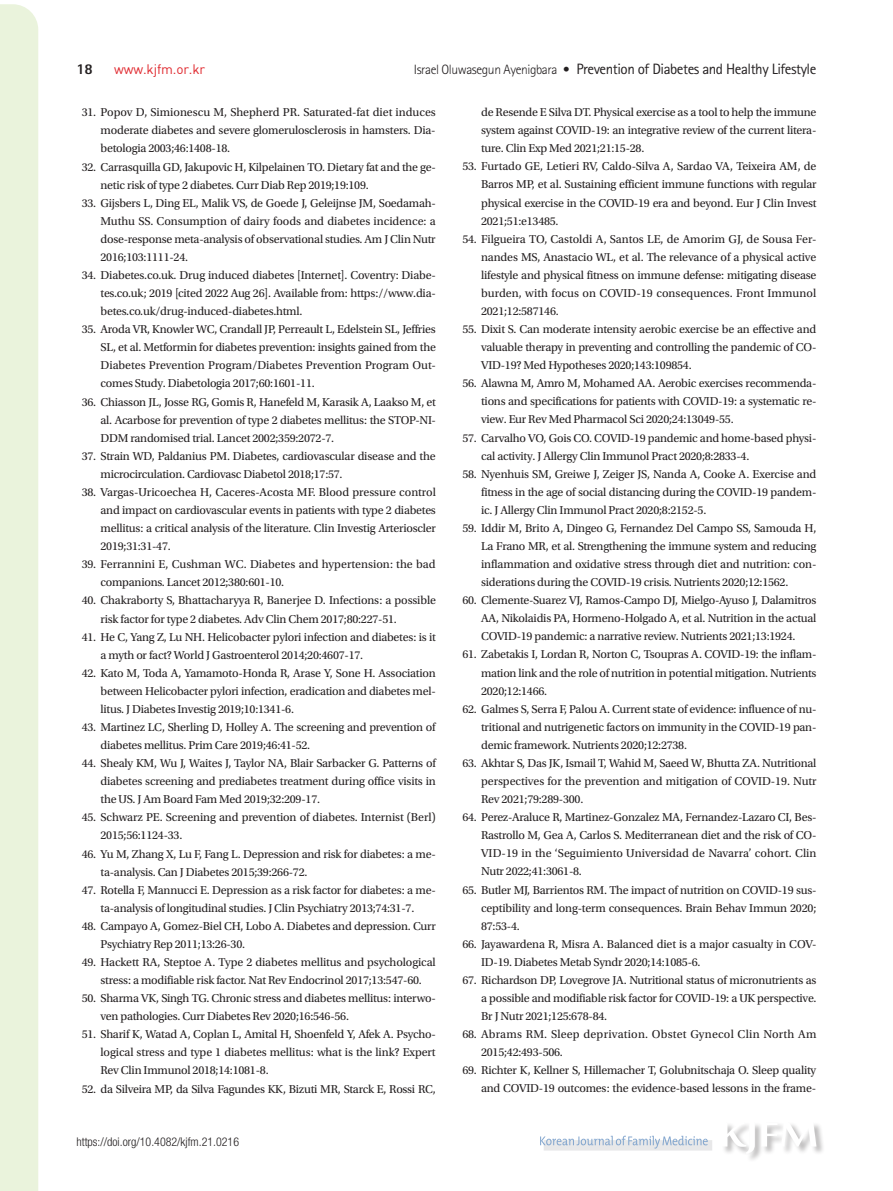
<style>
.page{position:relative;width:893px;height:1191px;background:#fff}
.page>*{position:absolute;margin:0;border:0;box-sizing:border-box;transform-origin:0 0}
.t1{font:15px "Rotis Sans Serif Std";letter-spacing:-.03em;color:#231f20}
.t2{font:800 15px "Rotis Sans Serif Std";color:#231f20}
.t3{font:13.5px "Dinreg";letter-spacing:-.01em;color:#e02a30}
.t4{font:12px/18px "Utopia Std";letter-spacing:-.02em;color:#231f20;text-align:justify}
.t5{font:12px/18px "Utopia Std";color:#231f20}
.t6{font:12px/18px "Utopia Std";letter-spacing:.015em;color:#231f20}
.t7{font:300 condensed 12px "Helvetica Neue LT Std";color:#231f20}
.s1{font-weight:300;font-size:13.5px}
</style>
<div class="page">
<div style="left:0;top:4px;width:38px;height:1187px;background:#eaf3dc"></div>
<div style="left:721px;top:1122px;width:104px;height:40px;background:#231f20;opacity:.3"></div>
<svg style="left:722px;top:1122px;width:94px;height:32px"></svg>
<div style="left:544px;top:1140px;width:168px;height:10px;background:#e8e8e9"></div>
<svg style="left:540px;top:1135px;width:168px;height:13px"></svg>
<p class="t2" style="left:77px;top:60px;width:18px">18</p>
<p class="t3" style="left:114px;top:61px;width:93px">www.kjfm.or.kr</p>
<p class="t1" style="left:414px;top:60px;width:404px"><span class="s1">Israel Oluwasegun Ayenigbara •</span> Prevention of Diabetes and Healthy Lifestyle</p>
<p class="t4" style="left:101px;top:104px;width:337px;text-indent:-19px">31. Popov D, Simionescu M, Shepherd PR. Saturated-fat diet induces moderate diabetes and severe glomerulosclerosis in hamsters. Dia&shy;betologia 2003;46:1408-18.</p>
<p class="t4" style="left:101px;top:158px;width:337px;text-indent:-19px">32. Carrasquilla GD, Jakupovic H, Kilpelainen TO. Dietary fat and the ge&shy;netic risk of type 2 diabetes. Curr Diab Rep 2019;19:109.</p>
<p class="t4" style="left:101px;top:194px;width:337px;text-indent:-19px">33. Gijsbers L, Ding EL, Malik VS, de Goede J, Geleijnse JM, Soedamah-Muthu SS. Consumption of dairy foods and diabetes incidence: a dose-response meta-analysis of observational studies. Am J Clin Nutr 2016;103:1111-24.</p>
<p class="t4" style="left:101px;top:266px;width:337px;text-indent:-19px">34. Diabetes.co.uk. Drug induced diabetes [Internet]. Coventry: Diabe&shy;tes.co.uk; 2019 [cited 2022 Aug 26]. Available from: https://www.dia&shy;betes.co.uk/drug-induced-diabetes.html.</p>
<p class="t4" style="left:101px;top:320px;width:337px;text-indent:-19px">35. Aroda VR, Knowler WC, Crandall JP, Perreault L, Edelstein SL, Jeffries SL, et al. Metformin for diabetes prevention: insights gained from the Diabetes Prevention Program/Diabetes Prevention Program Out&shy;comes Study. Diabetologia 2017;60:1601-11.</p>
<p class="t4" style="left:101px;top:393px;width:337px;text-indent:-19px">36. Chiasson JL, Josse RG, Gomis R, Hanefeld M, Karasik A, Laakso M, et al. Acarbose for prevention of type 2 diabetes mellitus: the STOP-NI-DDM randomised trial. Lancet 2002;359:2072-7.</p>
<p class="t4" style="left:101px;top:447px;width:337px;text-indent:-19px">37. Strain WD, Paldanius PM. Diabetes, cardiovascular disease and the microcirculation. Cardiovasc Diabetol 2018;17:57.</p>
<p class="t4" style="left:101px;top:483px;width:337px;text-indent:-19px">38. Vargas-Uricoechea H, Caceres-Acosta MF. Blood pressure control and impact on cardiovascular events in patients with type 2 diabetes mellitus: a critical analysis of the literature. Clin Investig Arterioscler 2019;31:31-47.</p>
<p class="t5" style="left:101px;top:555px;width:337px;text-indent:-19px">39. Ferrannini E, Cushman WC. Diabetes and hypertension: the bad companions. Lancet 2012;380:601-10.</p>
<p class="t4" style="left:101px;top:592px;width:337px;text-indent:-19px">40. Chakraborty S, Bhattacharyya R, Banerjee D. Infections: a possible risk factor for type 2 diabetes. Adv Clin Chem 2017;80:227-51.</p>
<p class="t4" style="left:101px;top:628px;width:337px;text-indent:-19px">41. He C, Yang Z, Lu NH. Helicobacter pylori infection and diabetes: is it a myth or fact? World J Gastroenterol 2014;20:4607-17.</p>
<p class="t4" style="left:101px;top:664px;width:337px;text-indent:-19px">42. Kato M, Toda A, Yamamoto-Honda R, Arase Y, Sone H. Association between Helicobacter pylori infection, eradication and diabetes mel&shy;litus. J Diabetes Investig 2019;10:1341-6.</p>
<p class="t4" style="left:101px;top:718px;width:337px;text-indent:-19px">43. Martinez LC, Sherling D, Holley A. The screening and prevention of diabetes mellitus. Prim Care 2019;46:41-52.</p>
<p class="t4" style="left:101px;top:754px;width:337px;text-indent:-19px">44. Shealy KM, Wu J, Waites J, Taylor NA, Blair Sarbacker G. Patterns of diabetes screening and prediabetes treatment during office visits in the US. J Am Board Fam Med 2019;32:209-17.</p>
<p class="t4" style="left:101px;top:808px;width:337px;text-indent:-19px">45. Schwarz PE. Screening and prevention of diabetes. Internist (Berl)<br>2015;56:1124-33.</p>
<p class="t4" style="left:101px;top:845px;width:337px;text-indent:-19px">46. Yu M, Zhang X, Lu F, Fang L. Depression and risk for diabetes: a me&shy;ta-analysis. Can J Diabetes 2015;39:266-72.</p>
<p class="t4" style="left:82px;top:881px;width:356px;text-align:center">47. Rotella F, Mannucci E. Depression as a risk factor for diabetes: a me&shy;ta-analysis of longitudinal studies. J Clin Psychiatry 2013;74:31-7.</p>
<p class="t4" style="left:101px;top:917px;width:337px;text-indent:-19px">48. Campayo A, Gomez-Biel CH, Lobo A. Diabetes and depression. Curr<br>Psychiatry Rep 2011;13:26-30.</p>
<p class="t4" style="left:82px;top:953px;width:356px;text-align:center">49. Hackett RA, Steptoe A. Type 2 diabetes mellitus and psychological stress: a modifiable risk factor. Nat Rev Endocrinol 2017;13:547-60.</p>
<p class="t4" style="left:101px;top:989px;width:337px;text-indent:-19px">50. Sharma VK, Singh TG. Chronic stress and diabetes mellitus: interwo&shy;ven pathologies. Curr Diabetes Rev 2020;16:546-56.</p>
<p class="t4" style="left:101px;top:1025px;width:337px;text-indent:-19px">51. Sharif K, Watad A, Coplan L, Amital H, Shoenfeld Y, Afek A. Psycho&shy;logical stress and type 1 diabetes mellitus: what is the link? Expert Rev Clin Immunol 2018;14:1081-8.</p>
<p class="t4" style="left:82px;top:1079px;width:356px">52. da Silveira MP, da Silva Fagundes KK, Bizuti MR, Starck E, Rossi RC,</p>
<p class="t7" style="left:77px;top:1134px;width:164px">https://doi.org/10.4082/kjfm.21.0216</p>
<p class="t4" style="left:481px;top:103px;width:337px">de Resende E Silva DT. Physical exercise as a tool to help the immune system against COVID-19: an integrative review of the current litera&shy;ture. Clin Exp Med 2021;21:15-28.</p>
<p class="t4" style="left:481px;top:158px;width:337px;text-indent:-19px">53. Furtado GE, Letieri RV, Caldo-Silva A, Sardao VA, Teixeira AM, de Barros MP, et al. Sustaining efficient immune functions with regular physical exercise in the COVID-19 era and beyond. Eur J Clin Invest 2021;51:e13485.</p>
<p class="t4" style="left:481px;top:230px;width:337px;text-indent:-19px">54. Filgueira TO, Castoldi A, Santos LE, de Amorim GJ, de Sousa Fer&shy;nandes MS, Anastacio WL, et al. The relevance of a physical active lifestyle and physical fitness on immune defense: mitigating disease burden, with focus on COVID-19 consequences. Front Immunol 2021;12:587146.</p>
<p class="t4" style="left:481px;top:320px;width:337px;text-indent:-19px">55. Dixit S. Can moderate intensity aerobic exercise be an effective and valuable therapy in preventing and controlling the pandemic of CO-VID-19? Med Hypotheses 2020;143:109854.</p>
<p class="t4" style="left:481px;top:374px;width:337px;text-indent:-19px">56. Alawna M, Amro M, Mohamed AA. Aerobic exercises recommenda&shy;tions and specifications for patients with COVID-19: a systematic re&shy;view. Eur Rev Med Pharmacol Sci 2020;24:13049-55.</p>
<p class="t4" style="left:481px;top:429px;width:337px;text-indent:-19px">57. Carvalho VO, Gois CO. COVID-19 pandemic and home-based physi&shy;cal activity. J Allergy Clin Immunol Pract 2020;8:2833-4.</p>
<p class="t4" style="left:481px;top:465px;width:337px;text-indent:-19px">58. Nyenhuis SM, Greiwe J, Zeiger JS, Nanda A, Cooke A. Exercise and fitness in the age of social distancing during the COVID-19 pandem&shy;ic. J Allergy Clin Immunol Pract 2020;8:2152-5.</p>
<p class="t4" style="left:481px;top:519px;width:337px;text-indent:-19px">59. Iddir M, Brito A, Dingeo G, Fernandez Del Campo SS, Samouda H, La Frano MR, et al. Strengthening the immune system and reducing inflammation and oxidative stress through diet and nutrition: con&shy;siderations during the COVID-19 crisis. Nutrients 2020;12:1562.</p>
<p class="t4" style="left:481px;top:591px;width:337px;text-indent:-19px">60. Clemente-Suarez VJ, Ramos-Campo DJ, Mielgo-Ayuso J, Dalamitros AA, Nikolaidis PA, Hormeno-Holgado A, et al. Nutrition in the actual COVID-19 pandemic: a narrative review. Nutrients 2021;13:1924.</p>
<p class="t4" style="left:481px;top:646px;width:337px;text-indent:-19px">61. Zabetakis I, Lordan R, Norton C, Tsoupras A. COVID-19: the inflam&shy;mation link and the role of nutrition in potential mitigation. Nutrients 2020;12:1466.</p>
<p class="t4" style="left:481px;top:700px;width:337px;text-indent:-19px">62. Galmes S, Serra F, Palou A. Current state of evidence: influence of nu&shy;tritional and nutrigenetic factors on immunity in the COVID-19 pan&shy;demic framework. Nutrients 2020;12:2738.</p>
<p class="t4" style="left:481px;top:754px;width:337px;text-indent:-19px">63. Akhtar S, Das JK, Ismail T, Wahid M, Saeed W, Bhutta ZA. Nutritional perspectives for the prevention and mitigation of COVID-19. Nutr Rev 2021;79:289-300.</p>
<p class="t4" style="left:481px;top:808px;width:337px;text-indent:-19px">64. Perez-Araluce R, Martinez-Gonzalez MA, Fernandez-Lazaro CI, Bes-Rastrollo M, Gea A, Carlos S. Mediterranean diet and the risk of CO-VID-19 in the ‘Seguimiento Universidad de Navarra’ cohort. Clin Nutr 2022;41:3061-8.</p>
<p class="t4" style="left:481px;top:881px;width:337px;text-indent:-19px">65. Butler MJ, Barrientos RM. The impact of nutrition on COVID-19 sus&shy;ceptibility and long-term consequences. Brain Behav Immun 2020; 87:53-4.</p>
<p class="t4" style="left:481px;top:935px;width:337px;text-indent:-19px">66. Jayawardena R, Misra A. Balanced diet is a major casualty in COV-<br>ID-19. Diabetes Metab Syndr 2020;14:1085-6.</p>
<p class="t4" style="left:481px;top:971px;width:337px;text-indent:-19px">67. Richardson DP, Lovegrove JA. Nutritional status of micronutrients as a possible and modifiable risk factor for COVID-19: a UK perspective.<br>Br J Nutr 2021;125:678-84.</p>
<p class="t6" style="left:481px;top:1025px;width:337px;text-indent:-19px">68. Abrams RM. Sleep deprivation. Obstet Gynecol Clin North Am<br>2015;42:493-506.</p>
<p class="t4" style="left:462px;top:1061px;width:355px;text-align:right">69. Richter K, Kellner S, Hillemacher T, Golubnitschaja O. Sleep quality and COVID-19 outcomes: the evidence-based lessons in the frame-</p>
</div>
